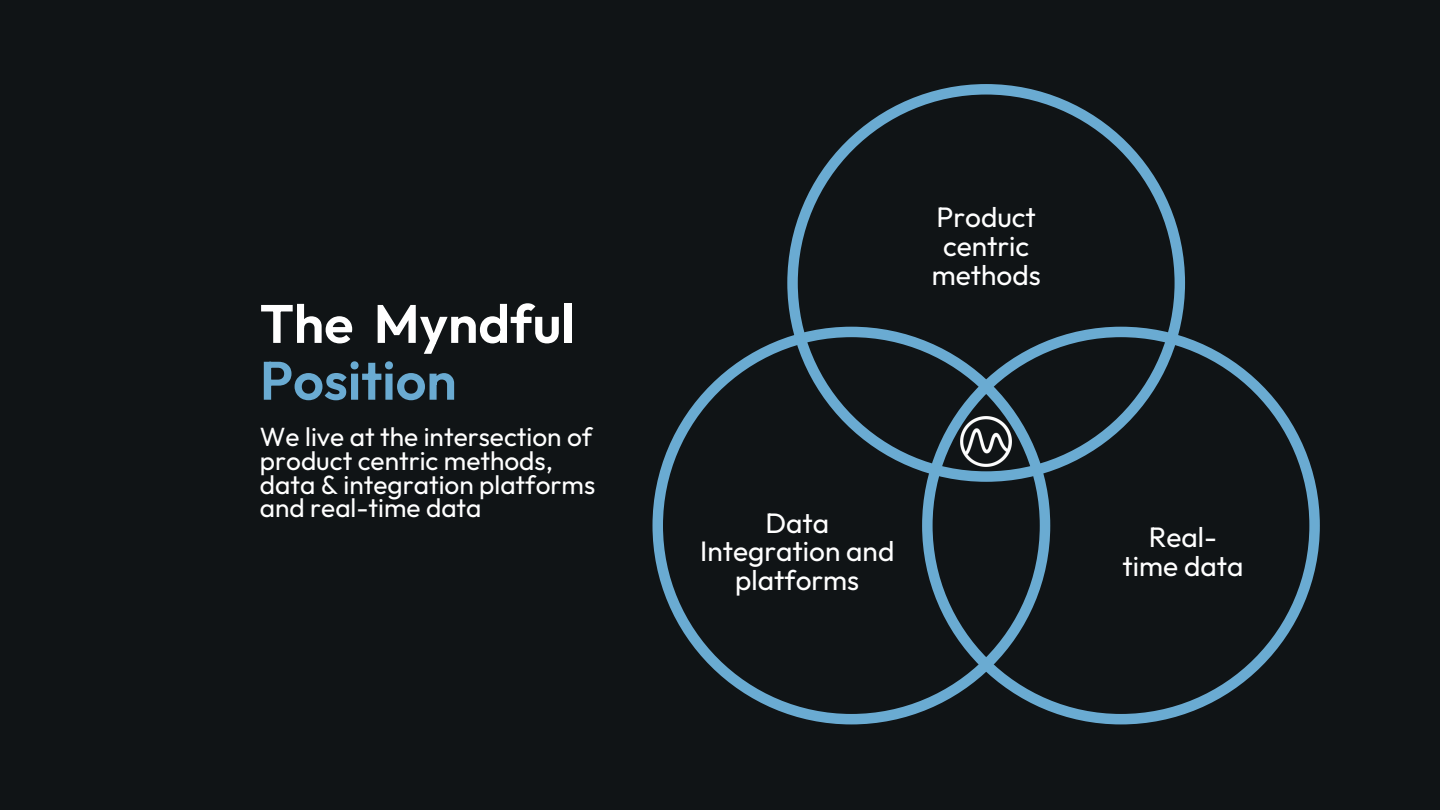
<style>
.page{position:relative;width:1440px;height:810px;background:#101416}
.page>*{position:absolute;margin:0;border:0;box-sizing:border-box;transform-origin:0 0}
.t1{font:600 54px/56.8px "Outfit";color:#fff}
.t2{font:28.05px/28.7px "Outfit";color:#fff;text-align:center}
.t3{font:26.25px/23.6px "Outfit";color:#fff}
.s1{color:#6aabd2}
</style>
<div class="page">
<svg style="left:787px;top:84px;width:398px;height:243px"></svg>
<svg style="left:652px;top:327px;width:270px;height:397px"></svg>
<svg style="left:922px;top:327px;width:398px;height:397px"></svg>
<img style="left:961px;top:416px;width:50px;height:51px">
<h1 class="t1" style="left:260px;top:295px;width:316px">The Myndful<br><span class="s1">Position</span></h1>
<p class="t3" style="left:260px;top:425px;width:337px">We live at the intersection of product centric methods, data &amp; integration platforms and real-time data</p>
<p class="t2" style="left:936px;top:202px;width:101px">Product</p>
<p class="t2" style="left:932px;top:231px;width:110px">centric methods</p>
<p class="t2" style="left:700px;top:508px;width:196px">Data<br>Integration and platforms</p>
<p class="t2" style="left:1123px;top:522px;width:122px">Real&shy;time data</p>
</div>
